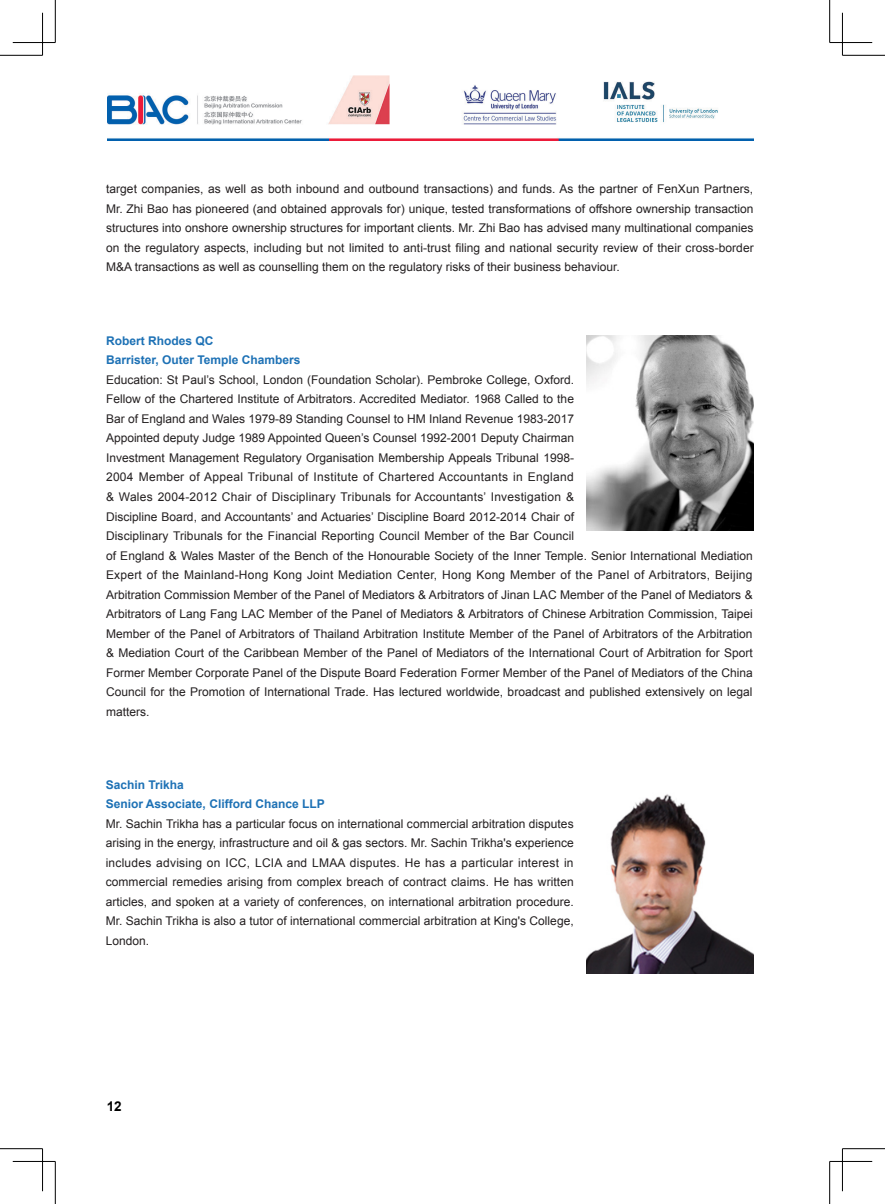
<style>
.page{position:relative;width:885px;height:1204px;background:#fff}
.page>*{position:absolute;margin:0;border:0;box-sizing:border-box;transform-origin:0 0}
.t1{font:700 13.5px "Arial";color:#000}
.t2{font:12px/19.5px "Arial";color:#231f20;text-align:justify}
.t3{font:700 12px/19.5px "Arial";color:#1d71b5}
</style>
<div class="page">
<img style="left:107px;top:75px;width:646px;height:65px">
<img style="left:586px;top:794px;width:167px;height:179px">
<img style="left:586px;top:335px;width:167px;height:195px">
<hr style="left:0;top:55px;width:43px;height:1px;background:#000">
<hr style="left:842px;top:55px;width:42px;height:1px;background:#000">
<hr style="left:0;top:1148px;width:43px;height:1px;background:#000">
<hr style="left:842px;top:1148px;width:42px;height:1px;background:#000">
<hr style="left:55px;top:0;width:1px;height:43px;background:#000">
<hr style="left:55px;top:1161px;width:1px;height:42px;background:#000">
<hr style="left:829px;top:0;width:1px;height:43px;background:#000">
<hr style="left:829px;top:1161px;width:1px;height:42px;background:#000">
<hr style="left:13px;top:42px;width:42px;height:1px;background:#000">
<hr style="left:829px;top:42px;width:43px;height:1px;background:#000">
<hr style="left:13px;top:1161px;width:42px;height:1px;background:#000">
<hr style="left:829px;top:1161px;width:43px;height:1px;background:#000">
<hr style="left:42px;top:13px;width:1px;height:42px;background:#000">
<hr style="left:42px;top:1148px;width:1px;height:43px;background:#000">
<hr style="left:842px;top:13px;width:1px;height:42px;background:#000">
<hr style="left:842px;top:1148px;width:1px;height:43px;background:#000">
<p class="t2" style="left:106px;top:179px;width:649px">target companies, as well as both inbound and outbound transactions) and funds. As the partner of FenXun Partners, Mr. Zhi Bao has pioneered (and obtained approvals for) unique, tested transformations of offshore ownership transaction structures into onshore ownership structures for important clients. Mr. Zhi Bao has advised many multinational companies on the regulatory aspects, including but not limited to anti-trust filing and national security review of their cross-border M&amp;A transactions as well as counselling them on the regulatory risks of their business behaviour.</p>
<p class="t3" style="left:106px;top:331px;width:196px">Robert Rhodes QC<br>Barrister, Outer Temple Chambers</p>
<p class="t2" style="left:106px;top:370px;width:648px;text-align:left">Education: St Paul’s School, London (Foundation Scholar). Pembroke College, Oxford.<br>Fellow of the Chartered Institute of Arbitrators. Accredited Mediator. 1968 Called to the<br>Bar of England and Wales 1979-89 Standing Counsel to HM Inland Revenue 1983-2017<br>Appointed deputy Judge 1989 Appointed Queen’s Counsel 1992-2001 Deputy Chairman<br>Investment Management Regulatory Organisation Membership Appeals Tribunal 1998-<br>2004 Member of Appeal Tribunal of Institute of Chartered Accountants in England<br>&amp; Wales 2004-2012 Chair of Disciplinary Tribunals for Accountants’ Investigation &amp;<br>Discipline Board, and Accountants’ and Actuaries’ Discipline Board 2012-2014 Chair of<br>Disciplinary Tribunals for the Financial Reporting Council Member of the Bar Council<br>of England &amp; Wales Master of the Bench of the Honourable Society of the Inner Temple. Senior International Mediation Expert of the Mainland-Hong Kong Joint Mediation Center, Hong Kong Member of the Panel of Arbitrators, Beijing Arbitration Commission Member of the Panel of Mediators &amp; Arbitrators of Jinan LAC Member of the Panel of Mediators &amp; Arbitrators of Lang Fang LAC Member of the Panel of Mediators &amp; Arbitrators of Chinese Arbitration Commission, Taipei Member of the Panel of Arbitrators of Thailand Arbitration Institute Member of the Panel of Arbitrators of the Arbitration &amp; Mediation Court of the Caribbean Member of the Panel of Mediators of the International Court of Arbitration for Sport Former Member Corporate Panel of the Dispute Board Federation Former Member of the Panel of Mediators of the China Council for the Promotion of International Trade. Has lectured worldwide, broadcast and published extensively on legal matters.</p>
<p class="t3" style="left:106px;top:775px;width:220px">Sachin Trikha<br>Senior Associate, Clifford Chance LLP</p>
<p class="t2" style="left:106px;top:814px;width:469px">Mr. Sachin Trikha has a particular focus on international commercial arbitration disputes arising in the energy, infrastructure and oil &amp; gas sectors. Mr. Sachin Trikha's experience includes advising on ICC, LCIA and LMAA disputes. He has a particular interest in commercial remedies arising from complex breach of contract claims. He has written articles, and spoken at a variety of conferences, on international arbitration procedure.<br>Mr. Sachin Trikha is also a tutor of international commercial arbitration at King's College, London.</p>
<p class="t1" style="left:107px;top:1097px;width:17px">12</p>
</div>
